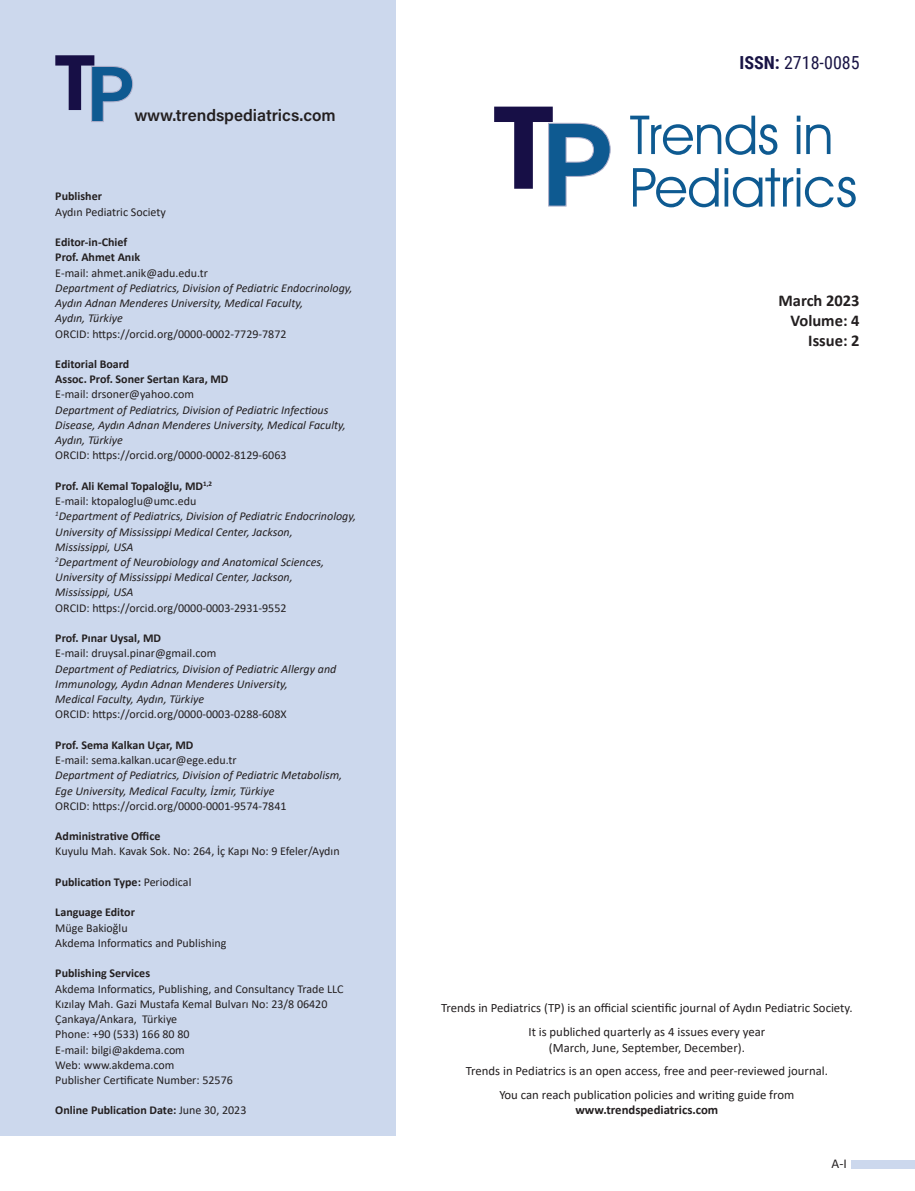
<style>
.page{position:relative;width:915px;height:1191px;background:#fff}
.page>*{position:absolute;margin:0;border:0;box-sizing:border-box;transform-origin:0 0}
.t1{font:54px "Avant Garde IT Cby BT";color:#0e5a91}
.t2{font:18px "Roboto Condensed";color:#191445}
.t3{font:600 16.5px "Acumin Pro";letter-spacing:-.005em;color:#231f20}
.t4{font:700 16.5px "Calibri";color:#231f20}
.t5{font:13.5px "Calibri";color:#231f20}
.t6{font:12.75px/15.3px "Calibri";color:#231f20;text-align:center}
.t7{font:700 12.75px "Calibri";color:#231f20}
.t8{font:12px/15.3px "Calibri";color:#231f20}
.t9{font:italic 12px/15.3px "Calibri";color:#231f20}
.t10{font:700 12px "Calibri";color:#231f20}
.s1{font-weight:400}
.s2{font-weight:700}
</style>
<div class="page">
<div style="left:0;top:0;width:395px;height:1135px;background:#ccd8ed"></div>
<svg style="left:55px;top:55px;width:78px;height:67px"></svg>
<svg style="left:494px;top:107px;width:117px;height:100px"></svg>
<div style="left:850px;top:1159px;width:64px;height:9px;background:#ccd8ed"></div>
<p class="t3" style="left:134px;top:104px;width:203px">www.trendspediatrics.com</p>
<p class="t10" style="left:55px;top:188px;width:48px">Publisher</p>
<p class="t8" style="left:55px;top:204px;width:112px">Aydın Pediatric Society</p>
<p class="t10" style="left:55px;top:234px;width:73px">Editor-in-Chief</p>
<p class="t10" style="left:55px;top:249px;width:86px">Prof. Ahmet Anık</p>
<p class="t8" style="left:55px;top:265px;width:154px">E-mail: ahmet.anik@adu.edu.tr</p>
<p class="t9" style="left:55px;top:280px;width:298px">Department of Pediatrics, Division of Pediatric Endocrinology,<br>Aydın Adnan Menderes University, Medical Faculty,</p>
<p class="t9" style="left:55px;top:310px;width:69px">Aydın, Türkiye</p>
<p class="t8" style="left:55px;top:325px;width:233px">ORCID: https://orcid.org/0000-0002-7729-7872</p>
<p class="t10" style="left:55px;top:355px;width:76px">Editorial Board</p>
<p class="t10" style="left:55px;top:371px;width:175px">Assoc. Prof. Soner Sertan Kara, MD</p>
<p class="t8" style="left:55px;top:386px;width:140px">E-mail: drsoner@yahoo.com</p>
<p class="t9" style="left:55px;top:401px;width:292px">Department of Pediatrics, Division of Pediatric Infectious<br>Disease, Aydın Adnan Menderes University, Medical Faculty,<br>Aydın, Türkiye</p>
<p class="t8" style="left:55px;top:447px;width:233px">ORCID: https://orcid.org/0000-0002-8129-6063</p>
<p class="t10" style="left:55px;top:477px;width:158px">Prof. Ali Kemal Topaloğlu, MD<sup>1,2</sup></p>
<p class="t8" style="left:55px;top:493px;width:142px">E-mail: ktopaloglu@umc.edu</p>
<p class="t9" style="left:55px;top:508px;width:302px"><sup>1</sup>Department of Pediatrics, Division of Pediatric Endocrinology,<br>University of Mississippi Medical Center, Jackson,</p>
<p class="t9" style="left:55px;top:538px;width:80px">Mississippi, USA</p>
<p class="t9" style="left:55px;top:554px;width:270px"><sup>2</sup>Department of Neurobiology and Anatomical Sciences,<br>University of Mississippi Medical Center, Jackson,</p>
<p class="t9" style="left:55px;top:584px;width:80px">Mississippi, USA</p>
<p class="t8" style="left:55px;top:600px;width:233px">ORCID: https://orcid.org/0000-0003-2931-9552</p>
<p class="t10" style="left:55px;top:629px;width:107px">Prof. Pınar Uysal, MD</p>
<p class="t8" style="left:55px;top:645px;width:162px">E-mail: druysal.pinar@gmail.com</p>
<p class="t9" style="left:55px;top:660px;width:282px">Department of Pediatrics, Division of Pediatric Allergy and<br>Immunology, Aydın Adnan Menderes University,</p>
<p class="t9" style="left:55px;top:691px;width:150px">Medical Faculty, Aydın, Türkiye</p>
<p class="t8" style="left:55px;top:706px;width:233px">ORCID: https://orcid.org/0000-0003-0288-608X</p>
<p class="t10" style="left:55px;top:736px;width:140px">Prof. Sema Kalkan Uçar, MD</p>
<p class="t8" style="left:55px;top:752px;width:183px">E-mail: sema.kalkan.ucar@ege.edu.tr</p>
<p class="t9" style="left:55px;top:767px;width:288px">Department of Pediatrics, Division of Pediatric Metabolism,<br>Ege University, Medical Faculty, İzmir, Türkiye</p>
<p class="t8" style="left:55px;top:798px;width:233px">ORCID: https://orcid.org/0000-0001-9574-7841</p>
<p class="t10" style="left:55px;top:827px;width:107px">Administrative Office</p>
<p class="t8" style="left:55px;top:843px;width:286px">Kuyulu Mah. Kavak Sok. No: 264, İç Kapı No: 9 Efeler/Aydın</p>
<p class="t10" style="left:55px;top:873px;width:138px">Publication Type: <span class="s1">Periodical</span></p>
<p class="t10" style="left:55px;top:904px;width:81px">Language Editor</p>
<p class="t8" style="left:55px;top:919px;width:74px">Müge Bakioğlu</p>
<p class="t8" style="left:55px;top:935px;width:173px">Akdema Informatics and Publishing</p>
<p class="t10" style="left:55px;top:964px;width:96px">Publishing Services</p>
<p class="t8" style="left:55px;top:980px;width:289px">Akdema Informatics, Publishing, and Consultancy Trade LLC</p>
<p class="t8" style="left:55px;top:995px;width:273px">Kızılay Mah. Gazi Mustafa Kemal Bulvarı No: 23/8 06420<br>Çankaya/Ankara, Türkiye</p>
<p class="t8" style="left:55px;top:1026px;width:136px">Phone: +90 (533) 166 80 80</p>
<p class="t8" style="left:55px;top:1041px;width:131px">E-mail: bilgi@akdema.com</p>
<p class="t8" style="left:55px;top:1056px;width:120px">Web: www.akdema.com</p>
<p class="t8" style="left:55px;top:1072px;width:179px">Publisher Certificate Number: 52576</p>
<p class="t10" style="left:55px;top:1102px;width:192px">Online Publication Date: <span class="s1">June 30, 2023</span></p>
<p class="t2" style="left:739px;top:50px;width:122px"><span class="s2">ISSN:</span> 2718-0085</p>
<p class="t1" style="left:629px;top:102px;width:205px">Trends in</p>
<p class="t1" style="left:629px;top:154px;width:229px">Pediatrics</p>
<p class="t4" style="left:778px;top:289px;width:83px">March 2023</p>
<p class="t4" style="left:790px;top:309px;width:71px">Volume: 4</p>
<p class="t4" style="left:808px;top:328px;width:53px">Issue: 2</p>
<p class="t6" style="left:441px;top:1000px;width:413px">Trends in Pediatrics (TP) is an official scientific journal of Aydın Pediatric Society.</p>
<p class="t6" style="left:528px;top:1024px;width:238px">It is publiched quarterly as 4 issues every year (March, June, September, December).</p>
<p class="t6" style="left:465px;top:1063px;width:363px">Trends in Pediatrics is an open access, free and peer-reviewed journal.</p>
<p class="t6" style="left:499px;top:1087px;width:296px">You can reach publication policies and writing guide from</p>
<p class="t7" style="left:575px;top:1101px;width:144px">www.trendspediatrics.com</p>
<p class="t5" style="left:831px;top:1154px;width:17px">A-I</p>
</div>
